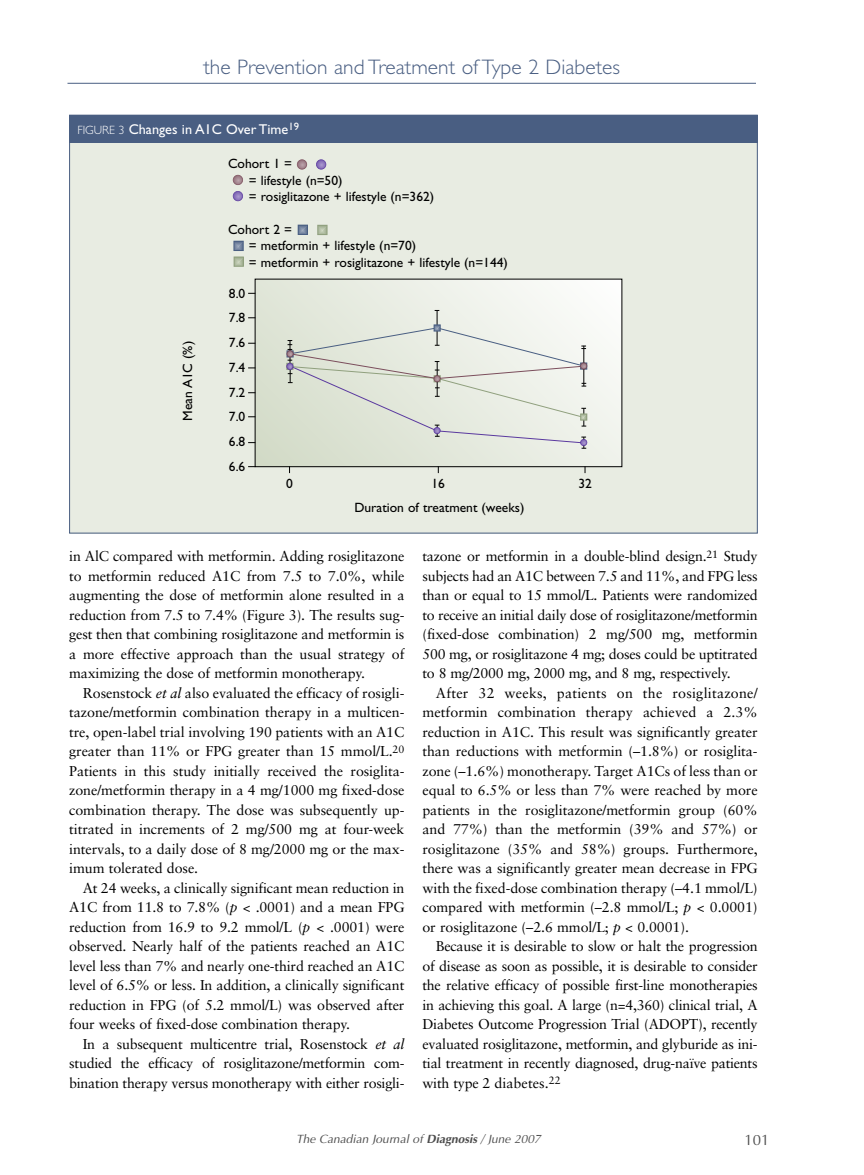
<style>
.page{position:relative;width:864px;height:1175px;background:#fff}
.page>*{position:absolute;margin:0;border:0;box-sizing:border-box;transform-origin:0 0}
.t1{font:300 21px "Gill Sans";color:#495e82}
.t2{font:15px "Optima";color:#4d4d4d}
.t3{font:14.25px/19.5px "Sabon";letter-spacing:-.01em;color:#000;text-align:justify}
.t4{font:14.25px "Gill Sans";color:#fff}
.t5{font:13.5px/24.8px "Gill Sans";color:#000}
.t6{font:italic 12px "Optima";color:#4d4d4d}
.s1{font-weight:300;font-size:12px}
.s2{font-style:italic}
.s3{font-weight:700}
</style>
<div class="page">
<hr style="left:68px;top:83px;width:688px;height:1px;background:#495e82">
<div style="left:69px;top:115px;width:689px;height:418px;background:#e8ece2"></div>
<div style="left:69px;top:115px;width:689px;height:27px;background:#495e82"></div>
<div style="left:255px;top:279px;width:367px;height:187px;background:linear-gradient(to right,#dae1d1,#f8f9f6)"></div>
<div style="left:255px;top:279px;width:367px;height:188px;border:1px solid #000"></div>
<div style="left:286px;top:363px;width:7px;height:7px;border:1px solid #90a07e"></div>
<svg style="left:287px;top:310px;width:300px;height:139px"></svg>
<div style="left:286px;top:363px;width:7px;height:7px;border:2px solid #5a399f;border-radius:50%"></div>
<svg style="left:298px;top:160px;width:8px;height:9px"></svg>
<div style="left:297px;top:159px;width:10px;height:11px;border:2px solid #7b4e5c;border-radius:50%"></div>
<svg style="left:317px;top:160px;width:9px;height:9px"></svg>
<div style="left:316px;top:159px;width:10px;height:11px;border:2px solid #5a399f;border-radius:50%"></div>
<svg style="left:236px;top:178px;width:4px;height:4px"></svg>
<div style="left:233px;top:175px;width:10px;height:10px;border:2px solid #7b4e5c;border-radius:50%"></div>
<svg style="left:236px;top:194px;width:4px;height:4px"></svg>
<div style="left:233px;top:191px;width:10px;height:10px;border:2px solid #5a399f;border-radius:50%"></div>
<svg style="left:300px;top:227px;width:6px;height:6px"></svg>
<div style="left:298px;top:225px;width:10px;height:10px;border:1px solid #495e82"></div>
<svg style="left:319px;top:227px;width:6px;height:6px"></svg>
<div style="left:317px;top:225px;width:10px;height:10px;border:1px solid #90a07e"></div>
<svg style="left:236px;top:243px;width:6px;height:6px"></svg>
<div style="left:234px;top:241px;width:10px;height:10px;border:1px solid #495e82"></div>
<svg style="left:236px;top:259px;width:6px;height:6px"></svg>
<div style="left:234px;top:257px;width:10px;height:10px;border:1px solid #90a07e"></div>
<h1 class="t1" style="left:203px;top:59px;width:418px">the Prevention and Treatment of Type 2 Diabetes</h1>
<p class="t4" style="left:77px;top:124px;width:223px"><span class="s1">FIGURE 3</span> Changes in A1C Over Time<sup>19</sup></p>
<p class="t5" style="left:176px;top:420px;width:81px;rotate:-90deg">Mean A1C (%)</p>
<p class="t5" style="left:249px;top:157px;width:187px;line-height:16.5px;text-indent:-21px">Cohort 1 =<br>= lifestyle (n=50)<br>= rosiglitazone + lifestyle (n=362)</p>
<p class="t5" style="left:249px;top:222px;width:260px;line-height:16.6px;text-indent:-21px">Cohort 2 =<br>= metformin + lifestyle (n=70)<br>= metformin + rosiglitazone + lifestyle (n=144)</p>
<p class="t5" style="left:229px;top:282px;width:18px;text-align:justify">8.0<br>7.8<br>7.6<br>7.4<br>7.2<br>7.0<br>6.8<br>6.6</p>
<p class="t5" style="left:286px;top:472px;width:8px">0</p>
<p class="t5" style="left:431px;top:472px;width:15px">16</p>
<p class="t5" style="left:579px;top:472px;width:15px">32</p>
<p class="t5" style="left:354px;top:496px;width:171px">Duration of treatment (weeks)</p>
<p class="t3" style="left:69px;top:547px;width:337px">in AlC compared with metformin. Adding rosiglitazone to metformin reduced A1C from 7.5 to 7.0%, while augmenting the dose of metformin alone resulted in a reduction from 7.5 to 7.4% (Figure 3). The results sug&shy;gest then that combining rosiglitazone and metformin is a more effective approach than the usual strategy of maximizing the dose of metformin monotherapy.</p>
<p class="t3" style="left:69px;top:684px;width:337px;text-indent:14px">Rosenstock <span class="s2">et al</span> also evaluated the efficacy of rosigli&shy;tazone/metformin combination therapy in a multicen&shy;tre, open-label trial involving 190 patients with an A1C greater than 11% or FPG greater than 15 mmol/L.<sup>20<br></sup>Patients in this study initially received the rosiglita&shy;zone/metformin therapy in a 4 mg/1000 mg fixed-dose combination therapy. The dose was subsequently up&shy;titrated in increments of 2 mg/500 mg at four-week intervals, to a daily dose of 8 mg/2000 mg or the max&shy;imum tolerated dose.</p>
<p class="t3" style="left:69px;top:879px;width:337px;text-indent:13px">At 24 weeks, a clinically significant mean reduction in A1C from 11.8 to 7.8% (<span class="s2">p</span> &lt; .0001) and a mean FPG reduction from 16.9 to 9.2 mmol/L (<span class="s2">p</span> &lt; .0001) were observed. Nearly half of the patients reached an A1C level less than 7% and nearly one-third reached an A1C level of 6.5% or less. In addition, a clinically significant reduction in FPG (of 5.2 mmol/L) was observed after four weeks of fixed-dose combination therapy.</p>
<p class="t3" style="left:69px;top:1035px;width:337px;text-indent:14px">In a subsequent multicentre trial, Rosenstock <span class="s2">et al </span>studied the efficacy of rosiglitazone/metformin com&shy;bination therapy versus monotherapy with either rosigli-</p>
<p class="t3" style="left:422px;top:547px;width:337px">tazone or metformin in a double-blind design.<sup>21</sup> Study subjects had an A1C between 7.5 and 11%, and FPG less than or equal to 15 mmol/L. Patients were randomized to receive an initial daily dose of rosiglitazone/metformin (fixed-dose combination) 2 mg/500 mg, metformin 500 mg, or rosiglitazone 4 mg; doses could be uptitrated to 8 mg/2000 mg, 2000 mg, and 8 mg, respectively.</p>
<p class="t3" style="left:422px;top:684px;width:337px;text-indent:14px">After 32 weeks, patients on the rosiglitazone/ metformin combination therapy achieved a 2.3% reduction in A1C. This result was significantly greater than reductions with metformin (–1.8%) or rosiglita&shy;zone (–1.6%) monotherapy. Target A1Cs of less than or equal to 6.5% or less than 7% were reached by more patients in the rosiglitazone/metformin group (60% and 77%) than the metformin (39% and 57%) or rosiglitazone (35% and 58%) groups. Furthermore, there was a significantly greater mean decrease in FPG with the fixed-dose combination therapy (–4.1 mmol/L) compared with metformin (–2.8 mmol/L; <span class="s2">p</span> &lt; 0.0001) or rosiglitazone (–2.6 mmol/L; <span class="s2">p</span> &lt; 0.0001).</p>
<p class="t3" style="left:422px;top:937px;width:337px;text-indent:14px">Because it is desirable to slow or halt the progression of disease as soon as possible, it is desirable to consider the relative efficacy of possible first-line monotherapies in achieving this goal. A large (n=4,360) clinical trial, A Diabetes Outcome Progression Trial (ADOPT), recently evaluated rosiglitazone, metformin, and glyburide as ini&shy;tial treatment in recently diagnosed, drug-naïve patients with type 2 diabetes.<sup>22</sup></p>
<p class="t6" style="left:296px;top:1131px;width:246px">The Canadian Journal of <span class="s3">Diagnosis</span> / June 2007</p>
<p class="t2" style="left:744px;top:1131px;width:27px">101</p>
</div>
